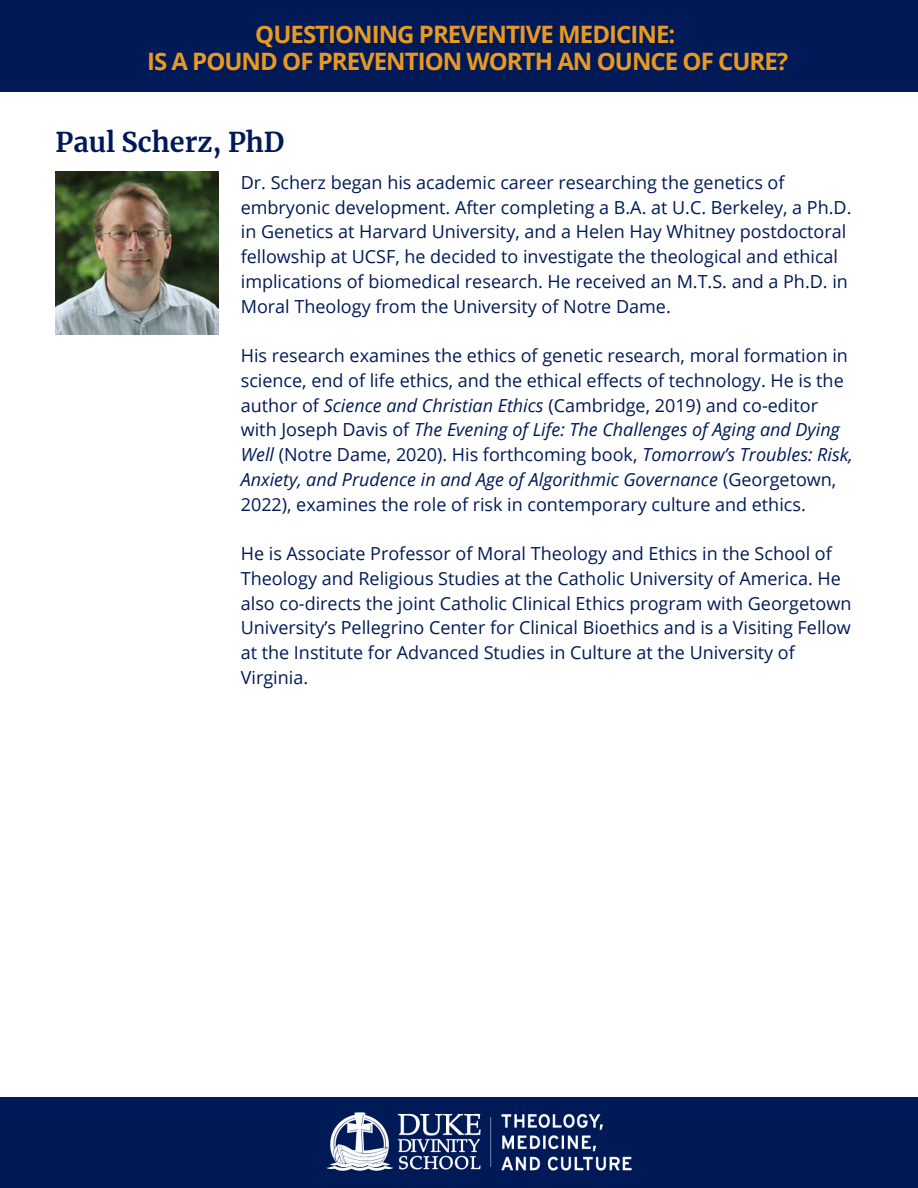
<style>
.page{position:relative;width:918px;height:1188px;background:#fff}
.page>*{position:absolute;margin:0;border:0;box-sizing:border-box;transform-origin:0 0}
.t1{font:700 27px "Merriweather";color:#001a57}
.t2{font:700 24px "Open Sans";letter-spacing:-.04em;color:#e89923}
.t3{font:18px/24.8px "Open Sans";color:#001a57}
.s1{font-style:italic}
</style>
<div class="page">
<div style="left:0;top:1096px;width:918px;height:92px;background:#001a57"></div>
<img style="left:326px;top:1112px;width:306px;height:59px">
<div style="left:0;top:0;width:918px;height:91px;background:#001a57"></div>
<img style="left:56px;top:171px;width:162px;height:163px">
<p class="t2" style="left:255px;top:18px;width:422px">QUESTIONING PREVENTIVE MEDICINE:</p>
<p class="t2" style="left:147px;top:45px;width:643px">IS A POUND OF PREVENTION WORTH AN OUNCE OF CURE?</p>
<p class="t1" style="left:56px;top:126px;width:230px">Paul Scherz, PhD</p>
<p class="t3" style="left:241px;top:169px;width:612px">Dr. Scherz began his academic career researching the genetics of embryonic development. After completing a B.A. at U.C. Berkeley, a Ph.D. in Genetics at Harvard University, and a Helen Hay Whitney postdoctoral fellowship at UCSF, he decided to investigate the theological and ethical implications of biomedical research. He received an M.T.S. and a Ph.D. in Moral Theology from the University of Notre Dame.</p>
<p class="t3" style="left:241px;top:343px;width:614px">His research examines the ethics of genetic research, moral formation in science, end of life ethics, and the ethical effects of technology. He is the author of <span class="s1">Science and Christian Ethics</span> (Cambridge, 2019) and co-editor with Joseph Davis of <span class="s1">The Evening of Life: The Challenges of Aging and Dying Well</span> (Notre Dame, 2020). His forthcoming book, <span class="s1">Tomorrow’s Troubles: Risk, Anxiety, and Prudence in and Age of Algorithmic Governance</span> (Georgetown, 2022), examines the role of risk in contemporary culture and ethics.</p>
<p class="t3" style="left:241px;top:541px;width:612px">He is Associate Professor of Moral Theology and Ethics in the School of Theology and Religious Studies at the Catholic University of America. He also co-directs the joint Catholic Clinical Ethics program with Georgetown University’s Pellegrino Center for Clinical Bioethics and is a Visiting Fellow at the Institute for Advanced Studies in Culture at the University of Virginia.</p>
</div>
